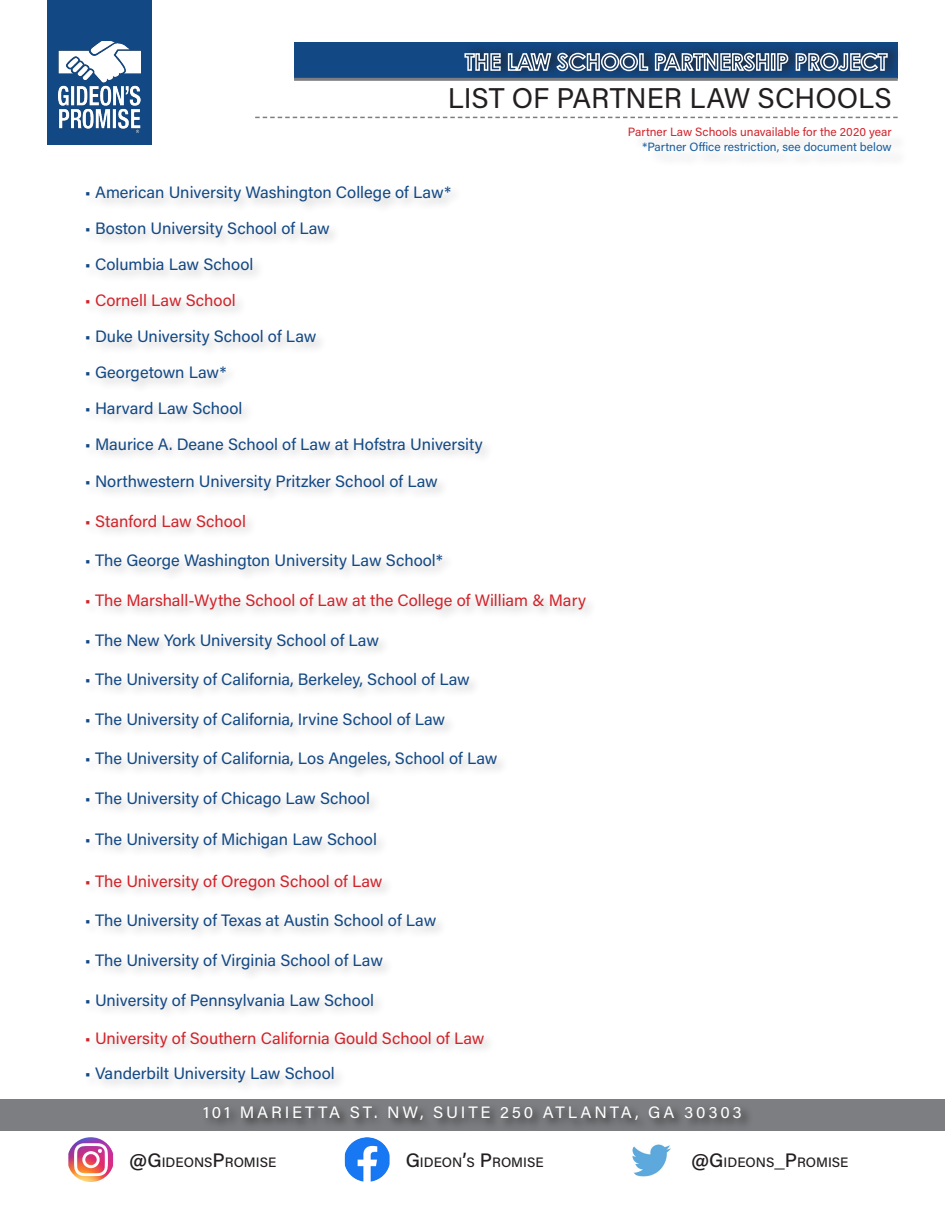
<style>
.page{position:relative;width:945px;height:1215px;background:#fff}
.page>*{position:absolute;margin:0;border:0;box-sizing:border-box;transform-origin:0 0}
.t1{font:28.5px "Acumin Pro";color:#231f20}
.t2{font:16.5px "Acumin Pro";color:#124884}
.t3{font:16.5px "Acumin Pro";color:#d1232a}
.t4{font:16.5px "Acumin Pro";letter-spacing:.165em;color:#fff}
.t5{font:500 13.65px "Acumin Pro";color:#231f20}
.t6{font:12px "Acumin Pro";color:#d1232a}
.t7{font:12px "Acumin Pro";color:#175d9e}
.s1{font-size:19.5px}
</style>
<div class="page">
<div style="left:0;top:1099px;width:945px;height:32px;background:#7c7e81"></div>
<svg style="left:208px;top:1108px;width:541px;height:18px;fill:#707174"></svg>
<img style="left:68px;top:1137px;width:45px;height:45px">
<img style="left:345px;top:1137px;width:45px;height:45px">
<img style="left:632px;top:1144px;width:39px;height:33px">
<div style="left:294px;top:42px;width:604px;height:36px;background:#124884"></div>
<div style="left:47px;top:0;width:105px;height:144px;background:#124884"></div>
<img style="left:58px;top:41px;width:83px;height:92px">
<svg style="left:464px;top:48px;width:435px;height:30px;fill:#13447b"></svg>
<svg style="left:464px;top:52px;width:37px;height:20px"></svg>
<svg style="left:507px;top:52px;width:263px;height:20px;background:#6f859e"></svg>
<div style="left:771px;top:53px;width:5px;height:18px;border:2px solid #fff"></div>
<svg style="left:776px;top:52px;width:13px;height:20px"></svg>
<svg style="left:795px;top:52px;width:94px;height:20px;background:#6e849e"></svg>
<hr style="left:294px;top:78px;width:604px;height:3px;background:#7c7e81">
<div style="left:83px;top:183px;width:380px;height:31px;background:#fafafa"></div>
<div style="left:83px;top:219px;width:259px;height:31px;background:#fafafa"></div>
<div style="left:83px;top:256px;width:182px;height:27px;background:#f9f9f9"></div>
<div style="left:83px;top:291px;width:164px;height:28px;background:#fafafa"></div>
<div style="left:83px;top:327px;width:245px;height:31px;background:#fafafa"></div>
<div style="left:83px;top:363px;width:155px;height:31px;background:#fbfbfb"></div>
<div style="left:83px;top:399px;width:171px;height:28px;background:#fafafa"></div>
<div style="left:83px;top:591px;width:515px;height:31px;background:#fafafa"></div>
<div style="left:83px;top:551px;width:372px;height:31px;background:#fafafa"></div>
<div style="left:83px;top:472px;width:367px;height:31px;background:#fafafa"></div>
<div style="left:83px;top:435px;width:412px;height:30px;background:#fafafa"></div>
<div style="left:83px;top:512px;width:175px;height:28px;background:#fafafa"></div>
<div style="left:83px;top:631px;width:308px;height:30px;background:#fafafa"></div>
<div style="left:83px;top:670px;width:399px;height:31px;background:#fafafa"></div>
<div style="left:83px;top:710px;width:374px;height:31px;background:#fafafa"></div>
<div style="left:83px;top:991px;width:303px;height:30px;background:#fafafa"></div>
<div style="left:83px;top:830px;width:306px;height:31px;background:#fafafa"></div>
<div style="left:83px;top:749px;width:427px;height:31px;background:#fafafa"></div>
<div style="left:83px;top:872px;width:312px;height:31px;background:#fafafa"></div>
<div style="left:83px;top:1029px;width:413px;height:30px;background:#fafafa"></div>
<div style="left:83px;top:1064px;width:264px;height:31px;background:#fafafa"></div>
<svg style="left:255px;top:117px;width:643px;height:1px"></svg>
<div style="left:631px;top:130px;width:278px;height:40px;background:#fafafa"></div>
<div style="left:83px;top:951px;width:312px;height:31px;background:#fafafa"></div>
<div style="left:83px;top:911px;width:365px;height:31px;background:#fafafa"></div>
<div style="left:83px;top:789px;width:299px;height:31px;background:#fafafa"></div>
<p class="t1" style="left:448px;top:78px;width:445px">LIST OF PARTNER LAW SCHOOLS</p>
<p class="t2" style="left:85px;top:181px;width:368px">• American University Washington College of Law*</p>
<p class="t2" style="left:85px;top:217px;width:247px">• Boston University School of Law</p>
<p class="t2" style="left:85px;top:253px;width:170px">• Columbia Law School</p>
<p class="t3" style="left:85px;top:289px;width:152px">• Cornell Law School</p>
<p class="t2" style="left:85px;top:325px;width:233px">• Duke University School of Law</p>
<p class="t2" style="left:85px;top:361px;width:143px">• Georgetown Law*</p>
<p class="t2" style="left:85px;top:397px;width:159px">• Harvard Law School</p>
<p class="t2" style="left:85px;top:432px;width:399px">• Maurice A. Deane School of Law at Hofstra University</p>
<p class="t2" style="left:85px;top:470px;width:355px">• Northwestern University Pritzker School of Law</p>
<p class="t3" style="left:85px;top:510px;width:163px">• Stanford Law School</p>
<p class="t2" style="left:85px;top:549px;width:359px">• The George Washington University Law School*</p>
<p class="t3" style="left:85px;top:589px;width:503px">• The Marshall-Wythe School of Law at the College of William &amp; Mary</p>
<p class="t2" style="left:85px;top:628px;width:296px">• The New York University School of Law</p>
<p class="t2" style="left:85px;top:668px;width:387px">• The University of California, Berkeley, School of Law</p>
<p class="t2" style="left:85px;top:708px;width:362px">• The University of California, Irvine School of Law</p>
<p class="t2" style="left:85px;top:747px;width:414px">• The University of California, Los Angeles, School of Law</p>
<p class="t2" style="left:85px;top:787px;width:287px">• The University of Chicago Law School</p>
<p class="t2" style="left:85px;top:828px;width:294px">• The University of Michigan Law School</p>
<p class="t3" style="left:85px;top:870px;width:299px">• The University of Oregon School of Law</p>
<p class="t2" style="left:85px;top:909px;width:353px">• The University of Texas at Austin School of Law</p>
<p class="t2" style="left:85px;top:949px;width:300px">• The University of Virginia School of Law</p>
<p class="t2" style="left:85px;top:988px;width:291px">• University of Pennsylvania Law School</p>
<p class="t3" style="left:85px;top:1026px;width:401px">• University of Southern California Gould School of Law</p>
<p class="t2" style="left:85px;top:1062px;width:251px">• Vanderbilt University Law School</p>
<p class="t6" style="left:628px;top:124px;width:265px">Partner Law Schools unavailable for the 2020 year</p>
<p class="t7" style="left:643px;top:138px;width:251px">*Partner Office restriction, see document below</p>
<p class="t4" style="left:203px;top:1101px;width:540px">101 MARIETTA ST. NW, SUITE 250 ATLANTA, GA 30303</p>
<p class="t5" style="left:129px;top:1153px;width:149px"><span class="s1">@G</span>IDEONS<span class="s1">P</span>ROMISE</p>
<p class="t5" style="left:406px;top:1153px;width:139px"><span class="s1">G</span>IDEON<span class="s1">’</span>S <span class="s1">P</span>ROMISE</p>
<p class="t5" style="left:691px;top:1153px;width:159px"><span class="s1">@G</span>IDEONS<span class="s1">_P</span>ROMISE</p>
</div>
